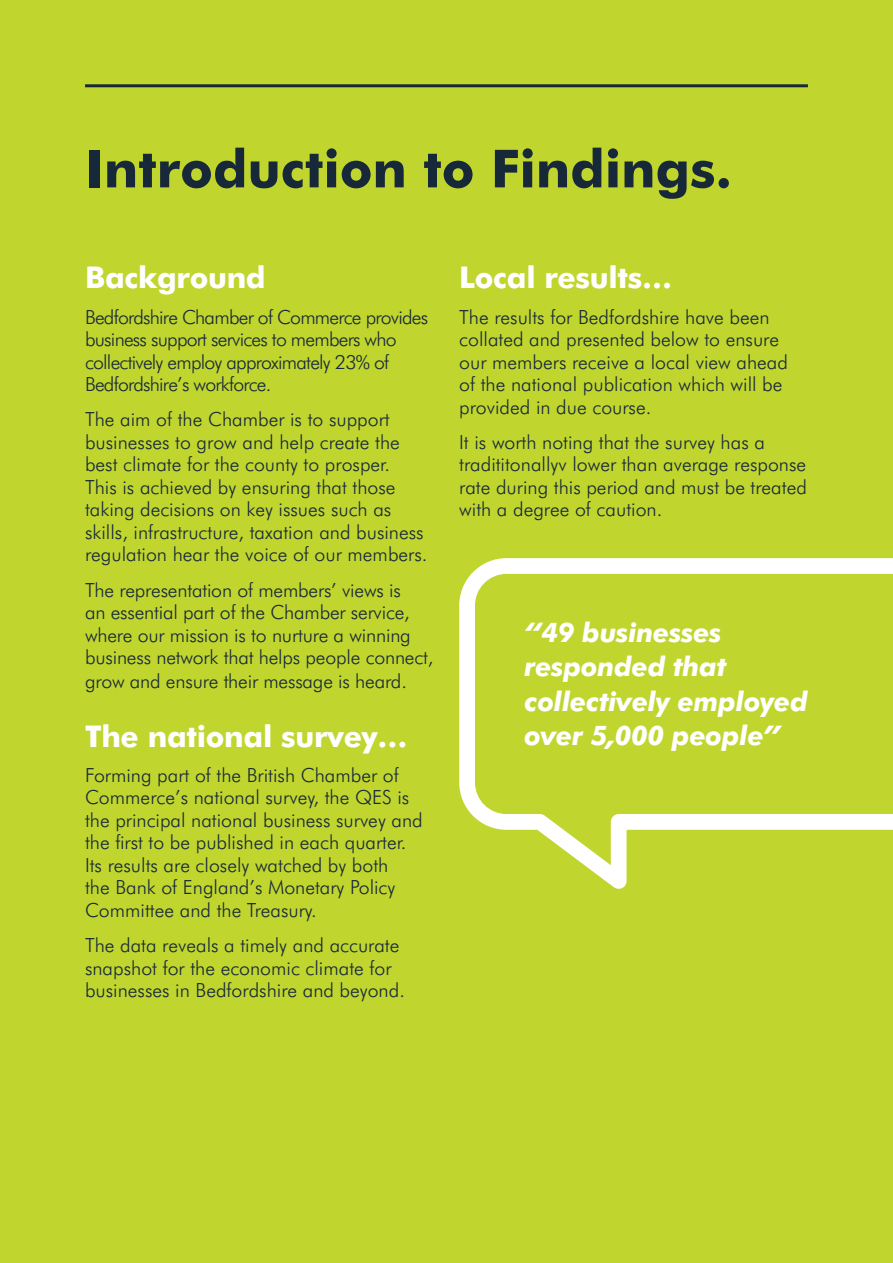
<style>
.page{position:relative;width:893px;height:1263px;background:#c1d52f}
.page>*{position:absolute;margin:0;border:0;box-sizing:border-box;transform-origin:0 0}
.t1{font:700 52.5px "Futura BT";color:#172938}
.t2{font:700 30px "Futura BT";letter-spacing:-.01em;color:#fff}
.t3{font:italic 700 27px/34.5px "Futura BT";letter-spacing:-.01em;color:#fff}
.t4{font:300 19.5px/22.5px "Futura BT";color:#172938}
.t5{font:300 19.5px/22.5px "Futura BT";letter-spacing:-.04em;color:#172938}
</style>
<div class="page">
<hr style="left:85px;top:84px;width:723px;height:3px;background:#172938">
<svg style="left:459px;top:558px;width:434px;height:331px"></svg>
<p class="t1" style="left:85px;top:137px;width:648px">Introduction to Findings.</p>
<p class="t2" style="left:85px;top:259px;width:182px">Background</p>
<p class="t5" style="left:85px;top:305px;width:345px">Bedfordshire Chamber of Commerce provides business support services to members who collectively employ approximately 23% of Bedfordshire’s workforce.</p>
<p class="t4" style="left:85px;top:408px;width:344px">The aim of the Chamber is to support businesses to grow and help create the best climate for the county to prosper.<br>This is achieved by ensuring that those taking decisions on key issues such as skills, infrastructure, taxation and business regulation hear the voice of our members.</p>
<p class="t4" style="left:85px;top:578px;width:350px">The representation of members’ views is<br>an essential part of the Chamber service, where our mission is to nurture a winning business network that helps people connect, grow and ensure their message is heard.</p>
<p class="t2" style="left:85px;top:718px;width:324px">The national survey…</p>
<p class="t4" style="left:85px;top:763px;width:339px">Forming part of the British Chamber of Commerce’s national survey, the QES is the principal national business survey and the first to be published in each quarter.<br>Its results are closely watched by both<br>the Bank of England’s Monetary Policy Committee and the Treasury.</p>
<p class="t4" style="left:85px;top:934px;width:321px">The data reveals a timely and accurate snapshot for the economic climate for businesses in Bedfordshire and beyond.</p>
<p class="t2" style="left:459px;top:259px;width:214px">Local results…</p>
<p class="t4" style="left:459px;top:305px;width:330px">The results for Bedfordshire have been collated and presented below to ensure our members receive a local view ahead of the national publication which will be provided in due course.</p>
<p class="t4" style="left:459px;top:431px;width:349px">It is worth noting that the survey has a tradititonallyv lower than average response rate during this period and must be treated with a degree of caution.</p>
<p class="t3" style="left:524px;top:615px;width:285px">“49 businesses responded that collectively employed over 5,000 people”</p>
</div>
